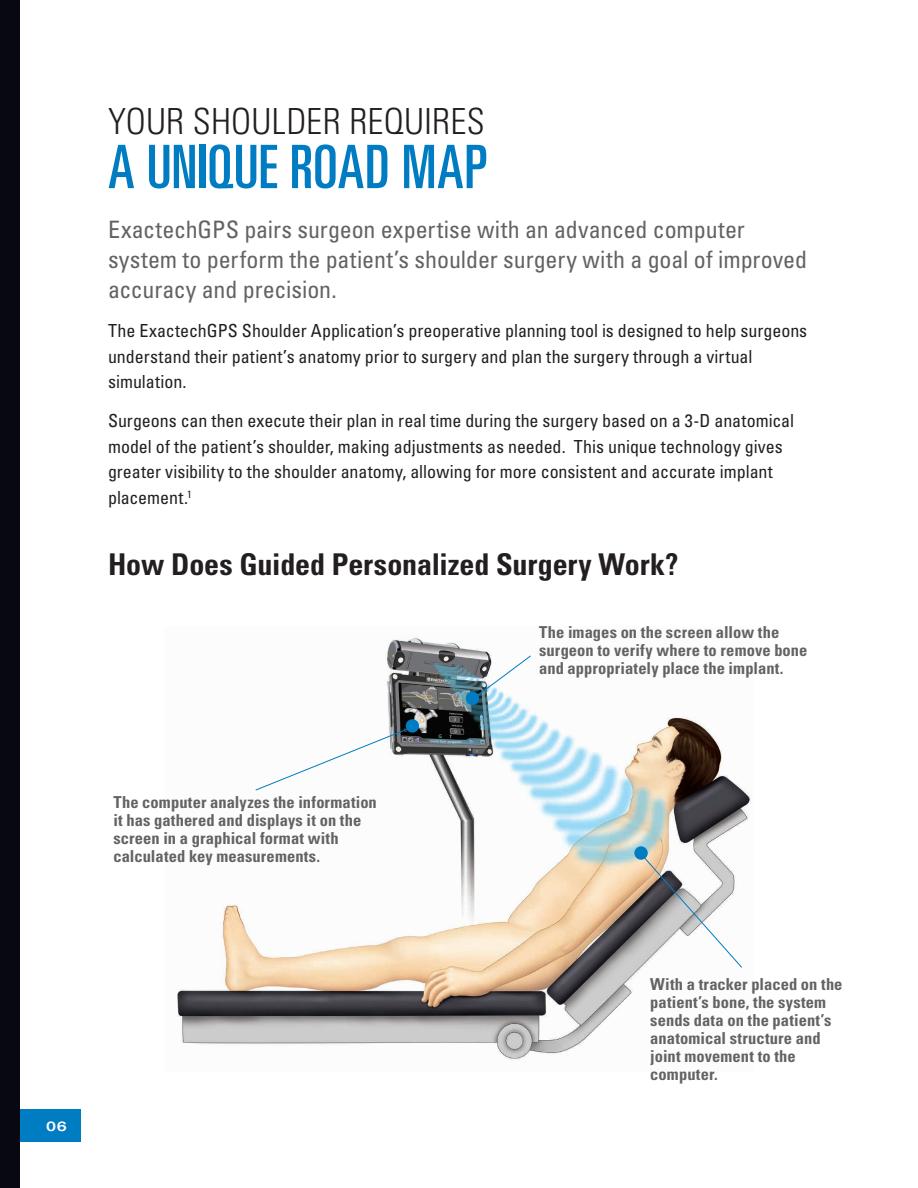
<style>
.page{position:relative;width:918px;height:1188px;background:#fff}
.page>*{position:absolute;margin:0;border:0;box-sizing:border-box;transform-origin:0 0}
.Headline_Inside{font:ultra-condensed 60px "Univers LT Std";letter-spacing:.005em;color:#007cc2}
.Headline_Inside-2{font:300 condensed 36px "Univers LT Std";letter-spacing:.005em;color:#231f20}
.Subhead_Black{font:700 condensed 30px "Univers LT Std";letter-spacing:-.005em;color:#231f20}
.Body_Text_Intro_Para{font:condensed 24px/30px "Univers LT Std";letter-spacing:-.005em;color:#636366}
.Body_Text{font:condensed 18px/25.5px "Univers LT Std";color:#231f20}
.Image_Caption{font:700 condensed 16.5px/18px "Univers LT Std";letter-spacing:.005em;color:#636366}
.t1{font:700 expanded 13.5px "Univers LT Std";color:#fff}
</style>
<div class="page">
<div style="left:0;top:1109px;width:80px;height:33px;background:#007cc2"></div>
<div style="left:0;top:0;width:19px;height:1188px;background:#080813"></div>
<img style="left:177px;top:637px;width:574px;height:423px">
<svg style="left:642px;top:855px;width:100px;height:113px"></svg>
<div style="left:634px;top:846px;width:14px;height:14px;background:#007cc2;border-radius:50%"></div>
<svg style="left:465px;top:655px;width:66px;height:51px"></svg>
<svg style="left:255px;top:718px;width:165px;height:73px"></svg>
<p class="Headline_Inside-2" style="left:108px;top:100px;width:378px">YOUR SHOULDER REQUIRES</p>
<p class="Headline_Inside" style="left:108px;top:133px;width:381px">A UNIQUE ROAD MAP</p>
<p class="Body_Text_Intro_Para" style="left:108px;top:215px;width:701px">ExactechGPS pairs surgeon expertise with an advanced computer system to perform the patient’s shoulder surgery with a goal of improved accuracy and precision.</p>
<p class="Body_Text" style="left:108px;top:318px;width:701px">The ExactechGPS Shoulder Application’s preoperative planning tool is designed to help surgeons understand their patient’s anatomy prior to surgery and plan the surgery through a virtual simulation.</p>
<p class="Body_Text" style="left:108px;top:408px;width:688px">Surgeons can then execute their plan in real time during the surgery based on a 3-D anatomical model of the patient’s shoulder, making adjustments as needed. This unique technology gives greater visibility to the shoulder anatomy, allowing for more consistent and accurate implant placement.<sup>1</sup></p>
<p class="Subhead_Black" style="left:108px;top:546px;width:572px">How Does Guided Personalized Surgery Work?</p>
<p class="Image_Caption" style="left:539px;top:623px;width:270px">The images on the screen allow the surgeon to verify where to remove bone and appropriately place the implant.</p>
<p class="Image_Caption" style="left:113px;top:793px;width:265px">The computer analyzes the information it has gathered and displays it on the screen in a graphical format with calculated key measurements.</p>
<p class="t1" style="left:46px;top:1118px;width:22px">06</p>
<p class="Image_Caption" style="left:650px;top:975px;width:194px">With a tracker placed on the patient’s bone, the system sends data on the patient’s anatomical structure and joint movement to the computer.</p>
</div>
